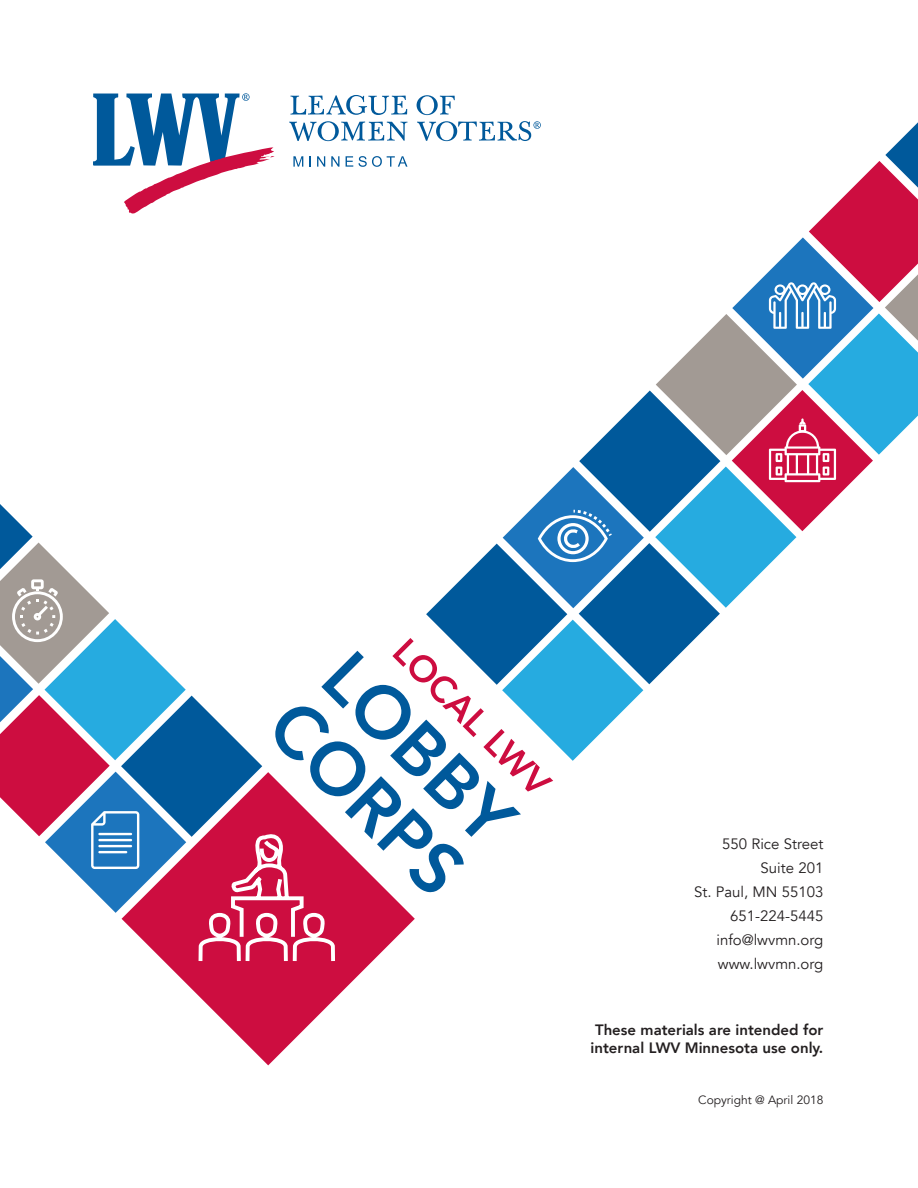
<style>
.page{position:relative;width:918px;height:1188px;background:#fff}
.page>*{position:absolute;margin:0;border:0;box-sizing:border-box;transform-origin:0 0}
.t1{font:800 72px/72px "Avenir";color:#00599b}
.t2{font:800 36px "Avenir";color:#cd0d40}
.t3{font:15px/24px "Avenir";color:#231f20;text-align:right}
.t4{font:800 15px/18px "Avenir";color:#231f20}
.t5{font:12px "Avenir";color:#231f20}
</style>
<div class="page">
<svg style="left:93px;top:93px;width:182px;height:121px"></svg>
<svg style="left:293px;top:156px;width:10px;height:11px"></svg>
<svg style="left:317px;top:156px;width:8px;height:11px"></svg>
<svg style="left:331px;top:156px;width:8px;height:11px"></svg>
<svg style="left:346px;top:156px;width:7px;height:11px"></svg>
<svg style="left:359px;top:156px;width:49px;height:11px"></svg>
<svg style="left:290px;top:95px;width:117px;height:20px"></svg>
<svg style="left:417px;top:95px;width:38px;height:20px"></svg>
<svg style="left:289px;top:121px;width:118px;height:20px"></svg>
<svg style="left:168px;top:841px;width:247px;height:224px"></svg>
<svg style="left:417px;top:121px;width:501px;height:640px"></svg>
<svg style="left:0;top:504px;width:337px;height:461px"></svg>
<p class="t2" style="left:419px;top:625px;width:206px;rotate:45deg">LOCAL LWV</p>
<p class="t1" style="left:358px;top:637px;width:241px;rotate:45deg">LOBBY<br>CORPS</p>
<p class="t3" style="left:722px;top:832px;width:103px">550 Rice Street</p>
<p class="t3" style="left:694px;top:856px;width:131px">Suite 201<br>St. Paul, MN 55103</p>
<p class="t3" style="left:716px;top:904px;width:108px;text-align:justify;text-indent:14px">651-224-5445 info@lwvmn.org www.lwvmn.org</p>
<p class="t4" style="left:591px;top:1021px;width:234px">These materials are intended for internal LWV Minnesota use only.</p>
<p class="t5" style="left:698px;top:1092px;width:127px">Copyright @ April 2018</p>
</div>
